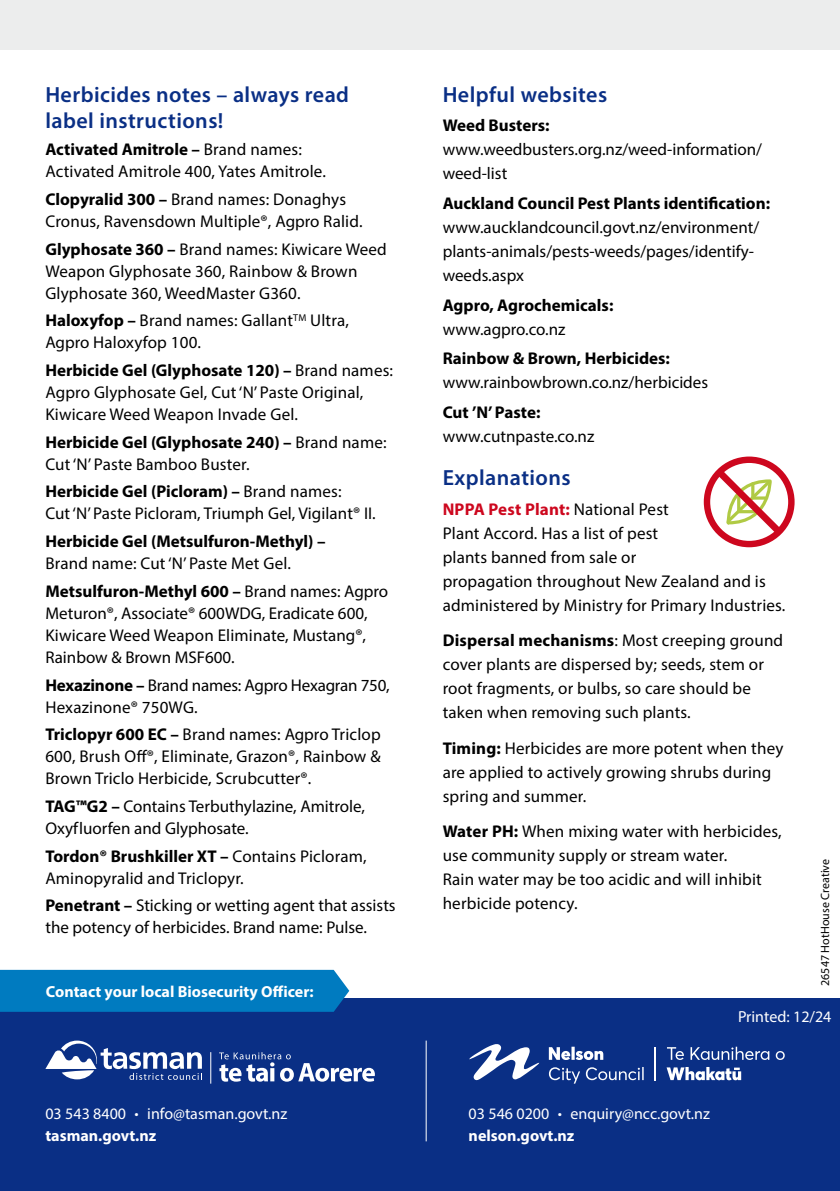
<style>
.page{position:relative;width:840px;height:1191px;background:#fff}
.page>*{position:absolute;margin:0;border:0;box-sizing:border-box;transform-origin:0 0}
.t1{font:600 22px/26px "Myriad Pro";letter-spacing:.02em;color:#0a2f85}
.t2{font:17px/22px "Myriad Pro";letter-spacing:.01em;color:#000}
.t3{font:700 17px "Myriad Pro";color:#000}
.t4{font:17px/22px "Myriad Pro";letter-spacing:-.015em;color:#000}
.t5{font:16px/22px "Myriad Pro";color:#fff}
.t6{font:700 16px "Myriad Pro";color:#fff}
.t7{font:12px "Myriad Pro";color:#000}
.s1{font-weight:700}
.s2{font-weight:700;color:#cd071e}
.s3{font-family:"Averta";font-weight:900}
</style>
<div class="page">
<div style="left:0;top:0;width:839px;height:50px;background:#eceded"></div>
<div style="left:703px;top:456px;width:91px;height:91px;border:6px solid #cd071e;border-radius:50%"></div>
<svg style="left:711px;top:465px;width:74px;height:74px"></svg>
<div style="left:0;top:998px;width:839px;height:193px;background:#0a2f85"></div>
<svg style="left:45px;top:1040px;width:157px;height:40px"></svg>
<hr style="left:210px;top:1052px;width:1px;height:31px;background:#fff">
<svg style="left:219px;top:1052px;width:155px;height:29px"></svg>
<hr style="left:425px;top:1040px;width:1px;height:101px;background:#fff">
<svg style="left:469px;top:1044px;width:71px;height:37px"></svg>
<svg style="left:666px;top:1067px;width:74px;height:13px"></svg>
<svg style="left:667px;top:1046px;width:117px;height:14px"></svg>
<svg style="left:548px;top:1046px;width:55px;height:14px"></svg>
<svg style="left:548px;top:1067px;width:95px;height:16px"></svg>
<hr style="left:654px;top:1047px;width:1px;height:33px;background:#fff">
<div style="left:0;top:969px;width:349px;height:42px;background:#007bc0"></div>
<p class="t1" style="left:45px;top:81px;width:305px">Herbicides notes – always read label instructions!</p>
<p class="t2" style="left:45px;top:138px;width:282px"><span class="s1">Activated Amitrole –</span> Brand names:<br>Activated Amitrole 400, Yates Amitrole.</p>
<p class="t2" style="left:45px;top:188px;width:318px"><span class="s1">Clopyralid 300 –</span> Brand names: Donaghys<br>Cronus, Ravensdown Multiple®, Agpro Ralid.</p>
<p class="t2" style="left:45px;top:238px;width:342px"><span class="s1">Glyphosate 360 –</span> Brand names: Kiwicare Weed<br>Weapon Glyphosate 360, Rainbow &amp; Brown<br>Glyphosate 360, WeedMaster G360.</p>
<p class="t2" style="left:45px;top:309px;width:305px"><span class="s1">Haloxyfop –</span> Brand names: Gallant<sup>TM</sup> Ultra,<br>Agpro Haloxyfop 100.</p>
<p class="t2" style="left:45px;top:359px;width:349px"><span class="s1">Herbicide Gel (Glyphosate 120) –</span> Brand names:<br>Agpro Glyphosate Gel, Cut ‘N’ Paste Original,<br>Kiwicare Weed Weapon Invade Gel.</p>
<p class="t2" style="left:45px;top:431px;width:342px"><span class="s1">Herbicide Gel (Glyphosate 240) –</span> Brand name:<br>Cut ‘N’ Paste Bamboo Buster.</p>
<p class="t2" style="left:45px;top:480px;width:332px"><span class="s1">Herbicide Gel (Picloram) –</span> Brand names:<br>Cut ‘N’ Paste Picloram, Triumph Gel, Vigilant® II.</p>
<p class="t3" style="left:45px;top:530px;width:281px">Herbicide Gel (Metsulfuron-Methyl) –</p>
<p class="t2" style="left:45px;top:549px;width:344px;line-height:27.6px">Brand name: Cut ‘N’ Paste Met Gel.<br><span class="s1">Metsulfuron-Methyl 600 –</span> Brand names: Agpro</p>
<p class="t2" style="left:45px;top:602px;width:323px;text-align:justify">Meturon®, Associate® 600WDG, Eradicate 600, Kiwicare Weed Weapon Eliminate, Mustang®, Rainbow &amp; Brown MSF600.</p>
<p class="t4" style="left:45px;top:673px;width:345px"><span class="s1">Hexazinone –</span> Brand names: Agpro Hexagran 750,<br>Hexazinone® 750WG.</p>
<p class="t2" style="left:45px;top:723px;width:337px;text-align:justify"><span class="s1">Triclopyr 600 EC –</span> Brand names: Agpro Triclop 600, Brush Off®, Eliminate, Grazon®, Rainbow &amp; Brown Triclo Herbicide, Scrubcutter®.</p>
<p class="t2" style="left:45px;top:795px;width:321px"><span class="s1">TAG™G2 –</span> Contains Terbuthylazine, Amitrole,<br>Oxyfluorfen and Glyphosate.</p>
<p class="t2" style="left:45px;top:844px;width:322px"><span class="s1">Tordon® Brushkiller XT –</span> Contains Picloram,<br>Aminopyralid and Triclopyr.</p>
<p class="t2" style="left:45px;top:894px;width:351px"><span class="s1">Penetrant –</span> Sticking or wetting agent that assists the potency of herbicides. Brand name: Pulse.</p>
<p class="t6" style="left:46px;top:981px;width:269px">Contact your local Biosecurity Officer:</p>
<p class="t1" style="left:442px;top:81px;width:166px">Helpful websites</p>
<p class="t3" style="left:442px;top:114px;width:108px">Weed Busters:</p>
<p class="t2" style="left:442px;top:137px;width:321px;line-height:24px">www.weedbusters.org.nz/weed-information/ weed-list</p>
<p class="t3" style="left:442px;top:192px;width:329px">Auckland Council Pest Plants identification:</p>
<p class="t2" style="left:442px;top:215px;width:318px;line-height:24px">www.aucklandcouncil.govt.nz/environment/ plants-animals/pests-weeds/pages/identify&shy;weeds.aspx</p>
<p class="t3" style="left:442px;top:294px;width:172px">Agpro, Agrochemicals:</p>
<p class="t2" style="left:442px;top:318px;width:124px">www.agpro.co.nz</p>
<p class="t3" style="left:442px;top:347px;width:229px">Rainbow &amp; Brown, Herbicides:</p>
<p class="t2" style="left:442px;top:371px;width:267px">www.rainbowbrown.co.nz/herbicides</p>
<p class="t3" style="left:442px;top:401px;width:99px">Cut ’N’ Paste:</p>
<p class="t2" style="left:442px;top:425px;width:153px">www.cutnpaste.co.nz</p>
<p class="t1" style="left:442px;top:464px;width:129px">Explanations</p>
<p class="t2" style="left:442px;top:497px;width:344px;line-height:24px"><span class="s2">NPPA Pest Plant:</span> National Pest<br>Plant Accord. Has a list of pest<br>plants banned from sale or<br>propagation throughout New Zealand and is administered by Ministry for Primary Industries.</p>
<p class="t2" style="left:442px;top:628px;width:342px;line-height:24px"><span class="s1">Dispersal mechanisms</span>: Most creeping ground cover plants are dispersed by; seeds, stem or root fragments, or bulbs, so care should be taken when removing such plants.</p>
<p class="t2" style="left:442px;top:735px;width:342px;line-height:24px"><span class="s1">Timing:</span> Herbicides are more potent when they are applied to actively growing shrubs during spring and summer.</p>
<p class="t2" style="left:442px;top:819px;width:340px;line-height:24px"><span class="s1">Water PH:</span> When mixing water with herbicides, use community supply or stream water.<br>Rain water may be too acidic and will inhibit herbicide potency.</p>
<p class="t7" style="left:817px;top:986px;width:128px;rotate:-90deg">26547 HotHouse Creative</p>
<p class="t5" style="left:737px;top:1005px;width:95px">Printed: 12/24</p>
<p class="t5" style="left:45px;top:1102px;width:243px">03 543 8400 <span class="s3">·</span> info@tasman.govt.nz <span class="s1">tasman.govt.nz</span></p>
<p class="t5" style="left:468px;top:1102px;width:243px">03 546 0200 <span class="s3">·</span> enquiry@ncc.govt.nz <span class="s1">nelson.govt.nz</span></p>
</div>
